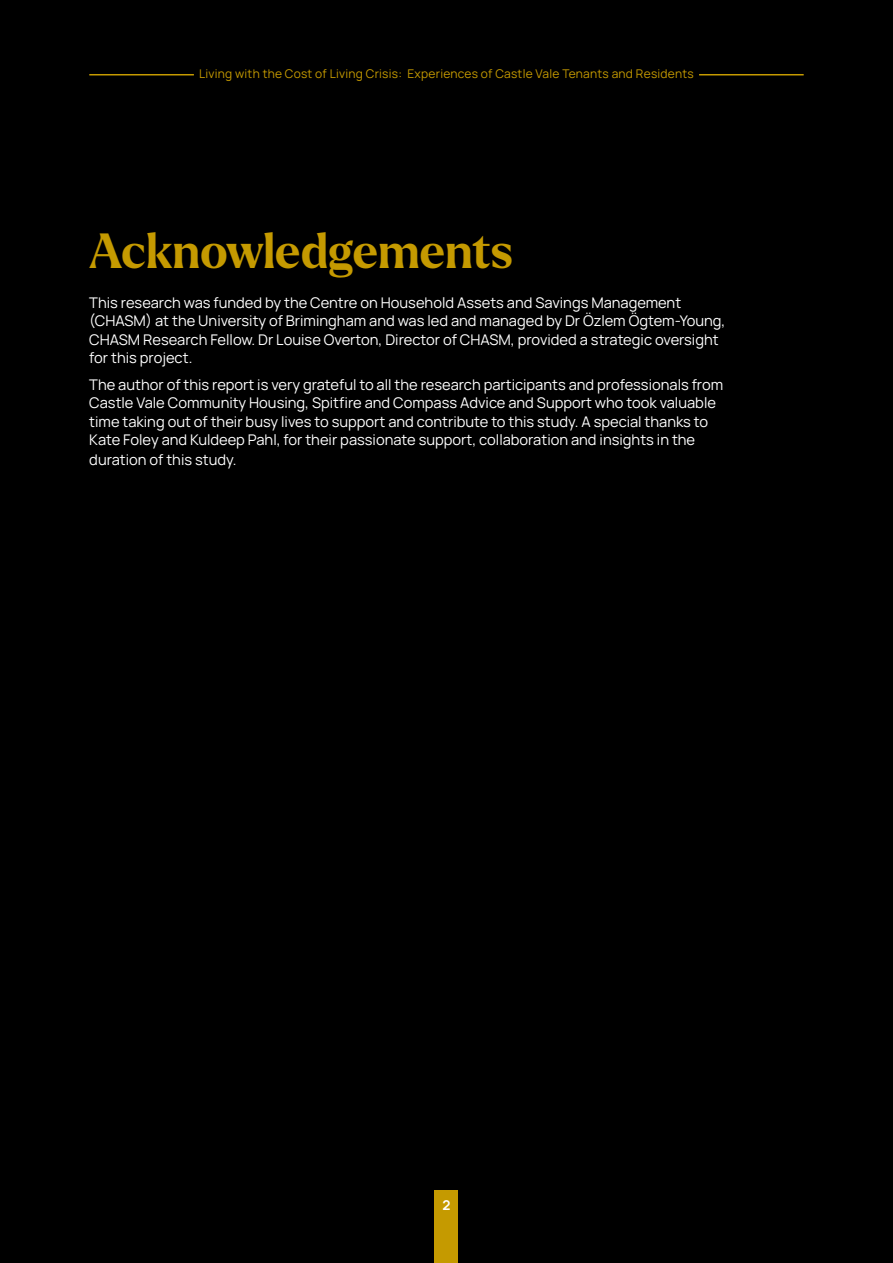
<style>
.page{position:relative;width:893px;height:1263px;background:#000}
.page>*{position:absolute;margin:0;border:0;box-sizing:border-box;transform-origin:0 0}
.t1{font:700 48px "Larken";letter-spacing:-.005em;color:#c59a00}
.t2{font:14.7px/18.8px "Manrope";color:#fff}
.t3{font:700 13.5px "Manrope";color:#fff}
.t4{font:12px "Manrope";letter-spacing:.02em;color:#c59a00}
</style>
<div class="page">
<div style="left:435px;top:1191px;width:23px;height:72px;background:#c59a00"></div>
<hr style="left:89px;top:74px;width:105px;height:1px;background:#c59a00">
<hr style="left:699px;top:74px;width:105px;height:1px;background:#c59a00">
<p class="t4" style="left:199px;top:65px;width:496px">Living with the Cost of Living Crisis: Experiences of Castle Vale Tenants and Residents</p>
<h1 class="t1" style="left:89px;top:219px;width:425px">Acknowledgements</h1>
<p class="t2" style="left:89px;top:292px;width:638px">This research was funded by the Centre on Household Assets and Savings Management (CHASM) at the University of Brimingham and was led and managed by Dr Özlem Ögtem-Young, CHASM Research Fellow. Dr Louise Overton, Director of CHASM, provided a strategic oversight for this project.</p>
<p class="t2" style="left:89px;top:375px;width:635px">The author of this report is very grateful to all the research participants and professionals from Castle Vale Community Housing, Spitfire and Compass Advice and Support who took valuable time taking out of their busy lives to support and contribute to this study. A special thanks to Kate Foley and Kuldeep Pahl, for their passionate support, collaboration and insights in the duration of this study.</p>
<p class="t3" style="left:442px;top:1196px;width:10px">2</p>
</div>
